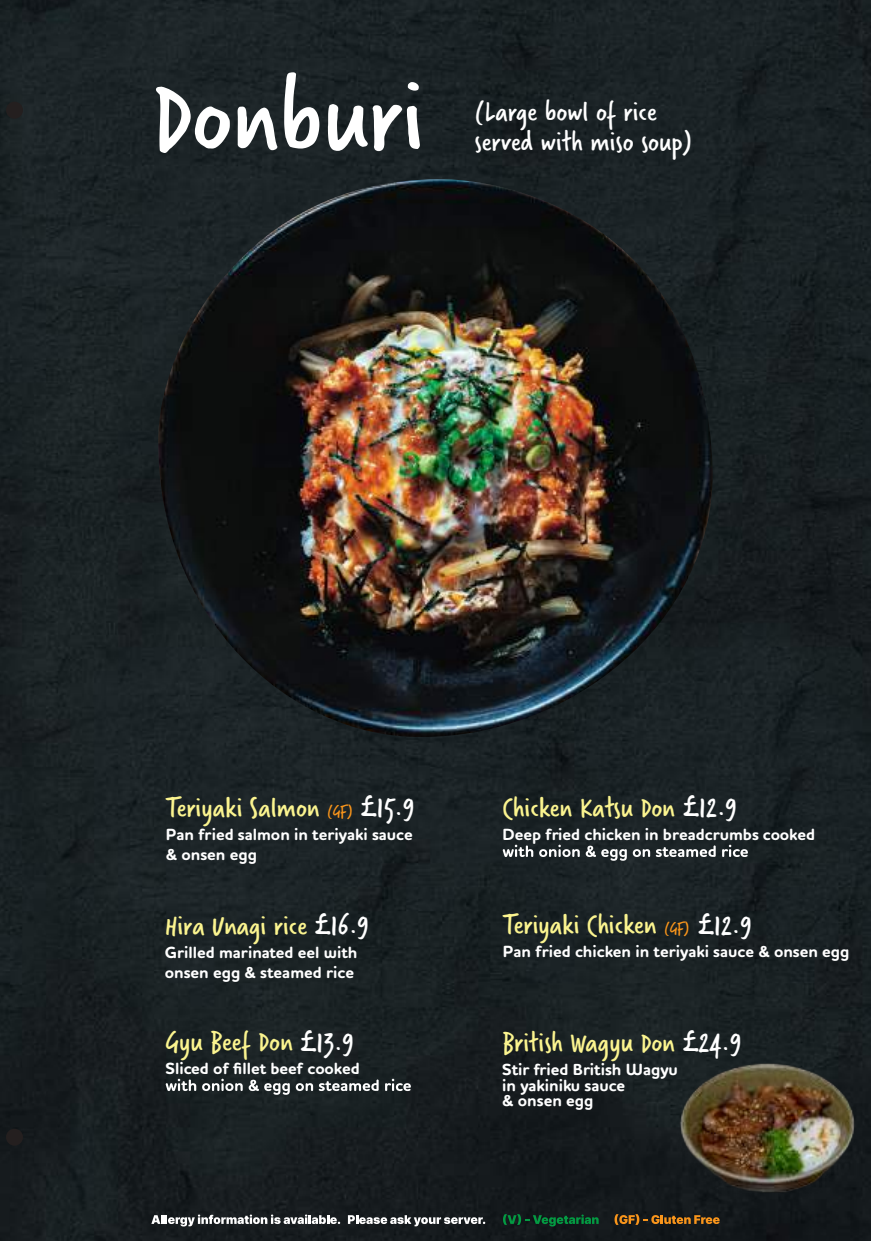
<style>
.page{position:relative;width:871px;height:1241px;background:#1a2124}
.page>*{position:absolute;margin:0;border:0;box-sizing:border-box;transform-origin:0 0}
.t1{font:111px "Verveine";color:#fff}
.t2{font:30px "Verveine";color:#fbf48f}
.t3{font:30px/30px "Verveine";color:#fff}
.t4{font:30px "Verveine W01";color:#fbf48f}
.t5{font:700 16.5px/19.8px "Houschka Rounded";color:#fff}
.t6{font:16.5px/15.8px "Houschka Rounded Alt Regular 4";color:#fff}
.s1{font-size:17.25px;color:#f9951b}
.s2{font-family:"Verveine W01";font-size:31.05px;color:#fff}
.s3{font-size:31.05px;color:#fff}
</style>
<div class="page">
<svg style="left:151px;top:1214px;width:189px;height:12px"></svg>
<svg style="left:348px;top:1215px;width:137px;height:11px"></svg>
<svg style="left:503px;top:1214px;width:96px;height:12px"></svg>
<svg style="left:614px;top:1214px;width:106px;height:11px"></svg>
<img style="left:157px;top:179px;width:556px;height:558px">
<div style="left:6px;top:102px;width:17px;height:17px;background:#241f1f;border-radius:50%"></div>
<div style="left:6px;top:1129px;width:17px;height:17px;background:#241f1f;border-radius:50%"></div>
<svg style="left:503px;top:845px;width:245px;height:16px;background:#565c5e"></svg>
<svg style="left:166px;top:1079px;width:245px;height:16px;background:#545a5c"></svg>
<img style="left:678px;top:1062px;width:178px;height:131px">
<h1 class="t1" style="left:151px;top:40px;width:274px">Donburi</h1>
<h2 class="t3" style="left:475px;top:97px;width:219px">(Large bowl of rice served with miso soup)</h2>
<h2 class="t2" style="left:166px;top:787px;width:250px">Teriyaki Salmon <span class="s1">(GF)</span> <span class="s2">£15.9</span></h2>
<p class="t5" style="left:166px;top:825px;width:249px">Pan fried salmon in teriyaki sauce &amp; onsen egg</p>
<h2 class="t2" style="left:165px;top:905px;width:206px">Hira Unagi rice <span class="s2">£16.9</span></h2>
<p class="t5" style="left:165px;top:943px;width:194px">Grilled marinated eel with onsen egg &amp; steamed rice</p>
<h2 class="t2" style="left:166px;top:1021px;width:190px">Gyu Beef Don <span class="s2">£13.9</span></h2>
<p class="t5" style="left:166px;top:1059px;width:196px">Sliced of fillet beef cooked</p>
<h2 class="t2" style="left:503px;top:787px;width:236px">Chicken Katsu Don <span class="s2">£12.9</span></h2>
<p class="t5" style="left:503px;top:825px;width:314px">Deep fried chicken in breadcrumbs cooked</p>
<h2 class="t2" style="left:503px;top:904px;width:250px">Teriyaki Chicken <span class="s1">(GF)</span> <span class="s2">£12.9</span></h2>
<p class="t5" style="left:503px;top:942px;width:348px">Pan fried chicken in teriyaki sauce &amp; onsen egg</p>
<h2 class="t4" style="left:502px;top:1022px;width:241px">British Wagyu Don <span class="s3">£24.9</span></h2>
<p class="t6" style="left:502px;top:1062px;width:177px">Stir fried British Wagyu in yakiniku sauce<br>&amp; onsen egg</p>
</div>
